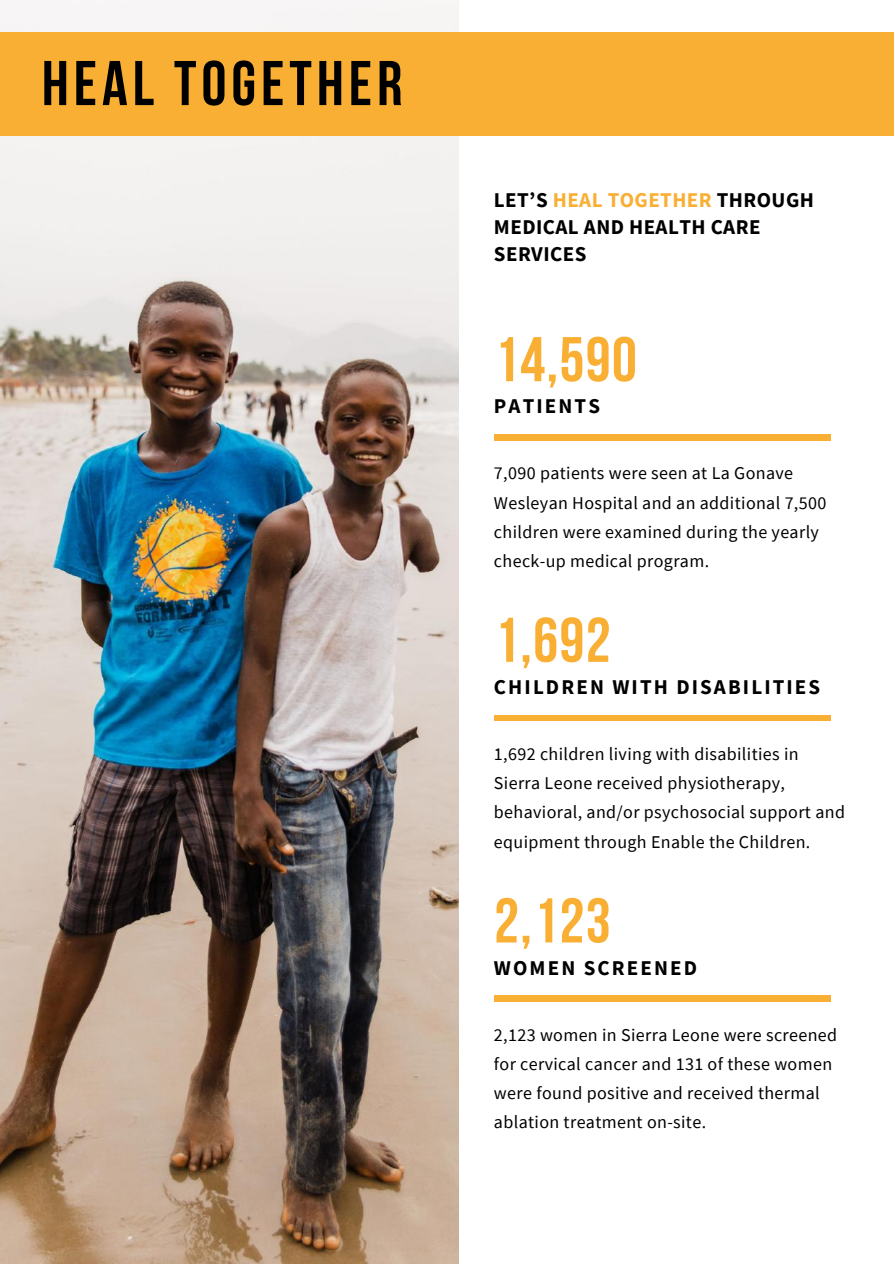
<style>
.page{position:relative;width:894px;height:1264px;background:#fff}
.page>*{position:absolute;margin:0;border:0;box-sizing:border-box;transform-origin:0 0}
.t1{font:700 63px "Bebas Neue";letter-spacing:.02em;color:#f9af33}
.t2{font:700 63px "Bebas Neue";letter-spacing:.08em;color:#000}
.t3{font:700 21px/27px "Source Sans Pro";letter-spacing:.02em;color:#000}
.t4{font:700 21px "Source Sans Pro";letter-spacing:.1em;color:#000}
.t5{font:18px/29.2px "Source Sans Pro";letter-spacing:.02em;color:#000}
.s1{color:#f9af33}
</style>
<div class="page">
<img style="left:0;top:0;width:458px;height:1263px">
<div style="left:494px;top:434px;width:336px;height:6px;background:#f9af33"></div>
<div style="left:0;top:32px;width:893px;height:104px;background:#f9af33"></div>
<div style="left:494px;top:715px;width:336px;height:5px;background:#f9af33"></div>
<div style="left:494px;top:995px;width:336px;height:6px;background:#f9af33"></div>
<h1 class="t2" style="left:42px;top:58px;width:362px">HEAL TOGETHER</h1>
<p class="t3" style="left:494px;top:185px;width:321px">LET’S <span class="s1">HEAL TOGETHER</span> THROUGH<br>MEDICAL AND HEALTH CARE<br>SERVICES</p>
<h1 class="t1" style="left:494px;top:334px;width:144px">14,590</h1>
<p class="t4" style="left:494px;top:393px;width:108px">PATIENTS</p>
<p class="t5" style="left:494px;top:458px;width:334px">7,090 patients were seen at La Gonave Wesleyan Hospital and an additional 7,500 children were examined during the yearly check-up medical program.</p>
<h1 class="t1" style="left:494px;top:614px;width:118px">1,692</h1>
<p class="t4" style="left:494px;top:673px;width:328px">CHILDREN WITH DISABILITIES</p>
<p class="t5" style="left:494px;top:739px;width:352px">1,692 children living with disabilities in Sierra Leone received physiotherapy, behavioral, and/or psychosocial support and equipment through Enable the Children.</p>
<h1 class="t1" style="left:494px;top:895px;width:118px">2,123</h1>
<p class="t4" style="left:494px;top:954px;width:204px">WOMEN SCREENED</p>
<p class="t5" style="left:494px;top:1019px;width:344px">2,123 women in Sierra Leone were screened for cervical cancer and 131 of these women were found positive and received thermal ablation treatment on-site.</p>
</div>
